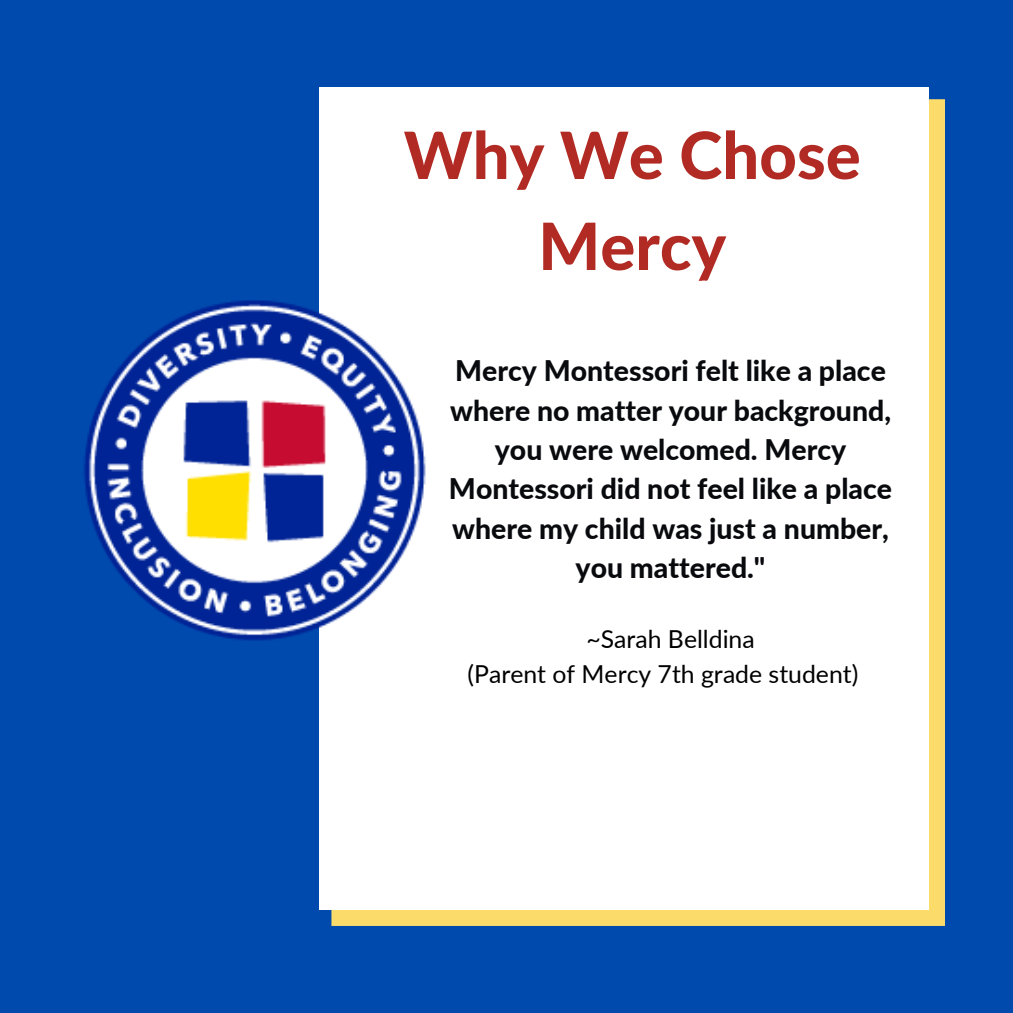
<style>
.page{position:relative;width:1013px;height:1013px;background:#fff}
.page>*{position:absolute;margin:0;border:0;box-sizing:border-box;transform-origin:0 0}
.t1{font:800 65.25px/91px "Lato";color:#b12b24;text-align:center}
.t2{font:800 28.38px/39.4px "Lato";color:#090a0e;text-align:center}
.t3{font:24.75px "Lato";color:#000}
</style>
<div class="page">
<div style="left:0;top:0;width:1012px;height:1012px;background:#004aad"></div>
<div style="left:331px;top:99px;width:614px;height:826px;background:#fbdc6a"></div>
<div style="left:319px;top:87px;width:609px;height:822px;background:#fff"></div>
<img style="left:54px;top:269px;width:400px;height:400px;border-radius:50%">
<h2 class="t1" style="left:403px;top:108px;width:458px">Why We Chose<br>Mercy</h2>
<p class="t2" style="left:449px;top:350px;width:444px">Mercy Montessori felt like a place where no matter your background, you were welcomed. Mercy<br>Montessori did not feel like a place where my child was just a number, you mattered."</p>
<p class="t3" style="left:586px;top:623px;width:170px">~Sarah Belldina</p>
<p class="t3" style="left:467px;top:658px;width:392px">(Parent of Mercy 7th grade student)</p>
</div>
